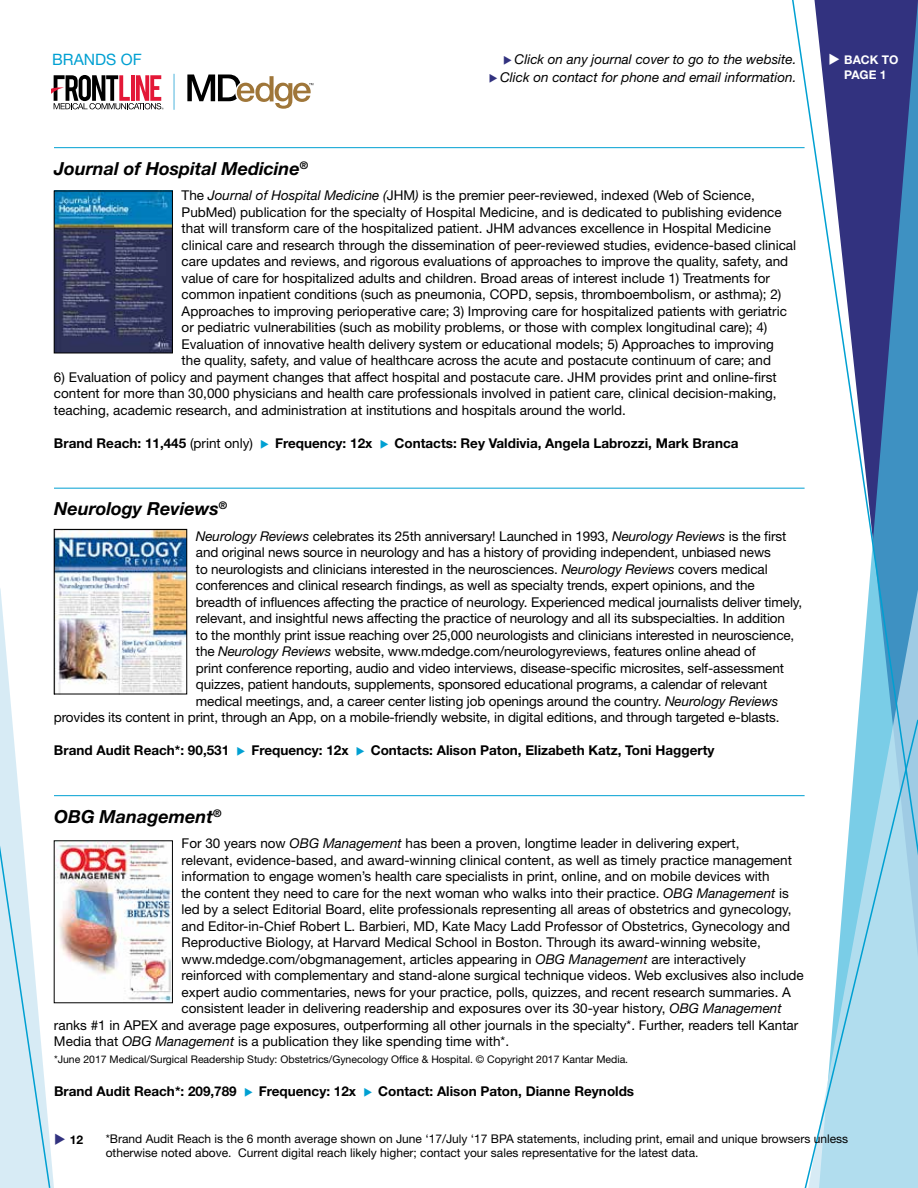
<style>
.page{position:relative;width:918px;height:1188px;background:#fff}
.page>*{position:absolute;margin:0;border:0;box-sizing:border-box;transform-origin:0 0}
.t1{font:italic 700 18px "Helvetica Neue LT Std";color:#000}
.t2{font:15.75px "Helvetica Neue LT Std";color:#00a0d2}
.t3{font:13.5px/16.5px "Helvetica Neue LT Std";color:#000}
.t4{font:700 13.5px "Helvetica Neue LT Std";color:#000}
.t5{font:italic 13.5px "Helvetica Neue LT Std";color:#000}
.t6{font:12px/14.4px "Helvetica Neue LT Std";color:#000}
.t7{font:700 12px/14.4px "Helvetica Neue LT Std";color:#fff;text-align:center}
.t8{font:700 12px "Helvetica Neue LT Std";color:#000}
.t9{font:10.5px "Helvetica Neue LT Std";color:#000}
.s1{color:#32327f}
.s2{font-style:italic}
.s3{font-weight:400}
.s4{color:#00a0d2}
</style>
<div class="page">
<svg style="left:51px;top:587px;width:3px;height:601px"></svg>
<svg style="left:791px;top:0;width:127px;height:797px"></svg>
<svg style="left:0;top:588px;width:51px;height:600px"></svg>
<svg style="left:804px;top:718px;width:114px;height:470px"></svg>
<svg style="left:51px;top:75px;width:113px;height:34px"></svg>
<svg style="left:187px;top:75px;width:126px;height:34px"></svg>
<hr style="left:173px;top:74px;width:2px;height:36px;background:#76c5e4">
<hr style="left:54px;top:147px;width:751px;height:1px;background:#00a0d2">
<hr style="left:54px;top:488px;width:751px;height:1px;background:#00a0d2">
<hr style="left:54px;top:795px;width:751px;height:1px;background:#00a0d2">
<img style="left:56px;top:193px;width:115px;height:158px">
<div style="left:54px;top:191px;width:119px;height:162px;border:1px solid #000"></div>
<img style="left:56px;top:843px;width:115px;height:158px">
<img style="left:56px;top:531px;width:129px;height:161px">
<div style="left:54px;top:529px;width:133px;height:165px;border:1px solid #000"></div>
<svg style="left:844px;top:64px;width:14px;height:1px"></svg>
<p class="t2" style="left:52px;top:50px;width:91px">BRANDS OF</p>
<p class="t5" style="left:503px;top:51px;width:295px"><span class="s1">◆</span> Click on any journal cover to go to the website.</p>
<p class="t5" style="left:489px;top:69px;width:309px"><span class="s1">◆</span> Click on contact for phone and email information.</p>
<p class="t7" style="left:828px;top:53px;width:72px">◆ BACK TO<br>PAGE 1</p>
<h1 class="t1" style="left:54px;top:157px;width:256px">Journal of Hospital Medicine<sup>®</sup></h1>
<p class="t3" style="left:182px;top:187px;width:616px">The <span class="s2">Journal of Hospital Medicine (</span>JHM<span class="s2">)</span> is the premier peer-reviewed, indexed (Web of Science, PubMed) publication for the specialty of Hospital Medicine, and is dedicated to publishing evidence that will transform care of the hospitalized patient. JHM advances excellence in Hospital Medicine clinical care and research through the dissemination of peer-reviewed studies, evidence-based clinical care updates and reviews, and rigorous evaluations of approaches to improve the quality, safety, and value of care for hospitalized adults and children. Broad areas of interest include 1) Treatments for common inpatient conditions (such as pneumonia, COPD, sepsis, thromboembolism, or asthma); 2)<br>Approaches to improving perioperative care; 3) Improving care for hospitalized patients with geriatric or pediatric vulnerabilities (such as mobility problems, or those with complex longitudinal care); 4)<br>Evaluation of innovative health delivery system or educational models; 5) Approaches to improving the quality, safety, and value of healthcare across the acute and postacute continuum of care; and</p>
<p class="t3" style="left:54px;top:369px;width:724px;text-align:justify">6) Evaluation of policy and payment changes that affect hospital and postacute care. JHM provides print and online-first content for more than 30,000 physicians and health care professionals involved in patient care, clinical decision-making, teaching, academic research, and administration at institutions and hospitals around the world.</p>
<p class="t4" style="left:54px;top:435px;width:686px">Brand Reach: 11,445 <span class="s3">(print only)</span> <span class="s4">◆</span> Frequency: 12x <span class="s4">◆</span> Contacts: Rey Valdivia, Angela Labrozzi, Mark Branca</p>
<h1 class="t1" style="left:54px;top:498px;width:175px">Neurology Reviews<sup>®</sup></h1>
<p class="t3" style="left:196px;top:528px;width:592px"><span class="s2">Neurology Reviews</span> celebrates its 25th anniversary! Launched in 1993, <span class="s2">Neurology Reviews</span> is the first</p>
<p class="t3" style="left:196px;top:544px;width:576px">and original news source in neurology and has a history of providing independent, unbiased news</p>
<p class="t3" style="left:196px;top:561px;width:573px">to neurologists and clinicians interested in the neurosciences. <span class="s2">Neurology Reviews</span> covers medical</p>
<p class="t3" style="left:196px;top:577px;width:560px">conferences and clinical research findings, as well as specialty trends, expert opinions, and the</p>
<p class="t3" style="left:196px;top:594px;width:608px">breadth of influences affecting the practice of neurology. Experienced medical journalists deliver timely,</p>
<p class="t3" style="left:196px;top:610px;width:591px">relevant, and insightful news affecting the practice of neurology and all its subspecialties. In addition</p>
<p class="t3" style="left:196px;top:627px;width:600px">to the monthly print issue reaching over 25,000 neurologists and clinicians interested in neuroscience,</p>
<p class="t3" style="left:196px;top:643px;width:561px">the <span class="s2">Neurology Reviews</span> website, www.mdedge.com/neurologyreviews, features online ahead of</p>
<p class="t3" style="left:196px;top:660px;width:590px">print conference reporting, audio and video interviews, disease-specific microsites, self-assessment</p>
<p class="t3" style="left:196px;top:676px;width:573px">quizzes, patient handouts, supplements, sponsored educational programs, a calendar of relevant</p>
<p class="t3" style="left:196px;top:693px;width:584px">medical meetings, and, a career center listing job openings around the country. <span class="s2">Neurology Reviews</span></p>
<p class="t3" style="left:54px;top:709px;width:727px">provides its content in print, through an App, on a mobile-friendly website, in digital editions, and through targeted e-blasts.</p>
<p class="t4" style="left:54px;top:742px;width:662px">Brand Audit Reach*: 90,531 <span class="s4">◆</span> Frequency: 12x <span class="s4">◆</span> Contacts: Alison Paton, Elizabeth Katz, Toni Haggerty</p>
<h1 class="t1" style="left:54px;top:805px;width:169px">OBG Management<sup>®</sup></h1>
<p class="t3" style="left:182px;top:835px;width:559px">For 30 years now <span class="s2">OBG Management</span> has been a proven, longtime leader in delivering expert,</p>
<p class="t3" style="left:182px;top:852px;width:612px">relevant, evidence-based, and award-winning clinical content, as well as timely practice management</p>
<p class="t3" style="left:182px;top:868px;width:590px">information to engage women’s health care specialists in print, online, and on mobile devices with</p>
<p class="t3" style="left:182px;top:885px;width:609px">the content they need to care for the next woman who walks into their practice. <span class="s2">OBG Management</span> is</p>
<p class="t3" style="left:182px;top:901px;width:612px">led by a select Editorial Board, elite professionals representing all areas of obstetrics and gynecology,</p>
<p class="t3" style="left:182px;top:918px;width:610px">and Editor-in-Chief Robert L. Barbieri, MD, Kate Macy Ladd Professor of Obstetrics, Gynecology and</p>
<p class="t3" style="left:182px;top:934px;width:581px">Reproductive Biology, at Harvard Medical School in Boston. Through its award-winning website,</p>
<p class="t3" style="left:182px;top:951px;width:566px">www.mdedge.com/obgmanagement, articles appearing in <span class="s2">OBG Management</span> are interactively</p>
<p class="t3" style="left:182px;top:967px;width:624px">reinforced with complementary and stand-alone surgical technique videos. Web exclusives also include</p>
<p class="t3" style="left:182px;top:984px;width:611px">expert audio commentaries, news for your practice, polls, quizzes, and recent research summaries. A</p>
<p class="t3" style="left:182px;top:1000px;width:602px">consistent leader in delivering readership and exposures over its 30-year history, <span class="s2">OBG Management</span></p>
<p class="t3" style="left:54px;top:1017px;width:746px">ranks #1 in APEX and average page exposures, outperforming all other journals in the specialty*. Further, readers tell Kantar</p>
<p class="t3" style="left:54px;top:1033px;width:457px">Media that <span class="s2">OBG Management</span> is a publication they like spending time with*.</p>
<p class="t9" style="left:54px;top:1053px;width:576px">*June 2017 Medical/Surgical Readership Study: Obstetrics/Gynecology Office &amp; Hospital. © Copyright 2017 Kantar Media.</p>
<p class="t4" style="left:54px;top:1083px;width:582px">Brand Audit Reach*: 209,789 <span class="s4">◆</span> Frequency: 12x <span class="s4">◆</span> Contact: Alison Paton, Dianne Reynolds</p>
<p class="t8" style="left:54px;top:1133px;width:31px"><span class="s1">◆</span> 12</p>
<p class="t6" style="left:106px;top:1131px;width:744px">*Brand Audit Reach is the 6 month average shown on June ‘17/July ‘17 BPA statements, including print, email and unique browsers unless otherwise noted above. Current digital reach likely higher; contact your sales representative for the latest data.</p>
</div>
